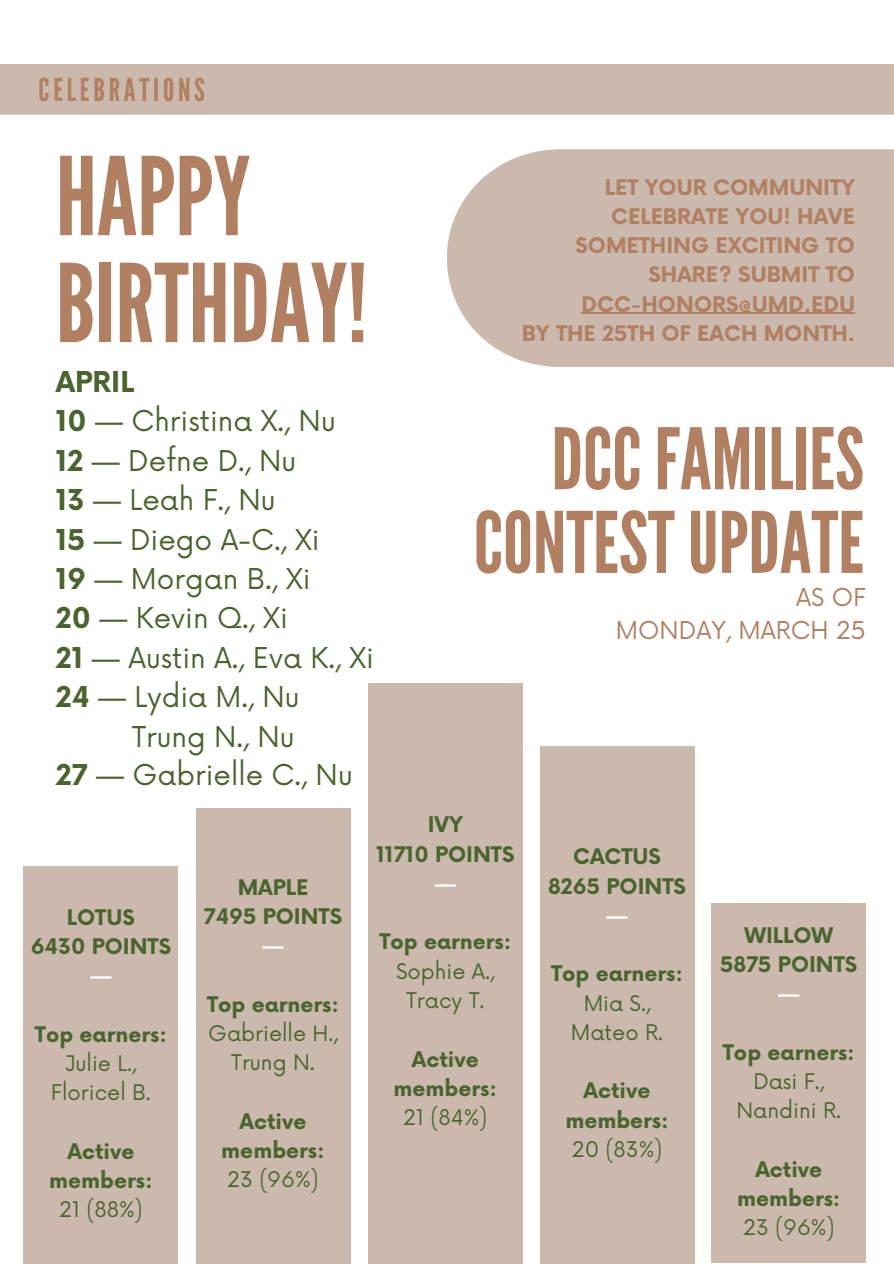
<style>
.page{position:relative;width:894px;height:1264px;background:#fff}
.page>*{position:absolute;margin:0;border:0;box-sizing:border-box;transform-origin:0 0}
.t1{font:108px/106.8px "League Gothic";color:#b17f62}
.t2{font:84.45px/83.6px "League Gothic";color:#b17f62;text-align:right}
.t3{font:31.5px "League Gothic";letter-spacing:.12em;color:#b17f62}
.t4{font:27.9px "Now";color:#4b642f}
.t5{font:700 27.9px "Now";color:#4b642f}
.t6{font:24px/32.7px "Now";color:#b17f62;text-align:right}
.t7{font:700 21px/29.2px "Now";color:#4b642f;text-align:center}
.t8{font:21px/29.2px "Now";color:#4b642f;text-align:center}
.t9{font:700 21px/29.2px "Now";color:#b17f62;text-align:right}
.t10{font:700 21px "Now";color:#fff}
.s1{font-weight:700}
</style>
<div class="page">
<div style="left:0;top:64px;width:893px;height:51px;background:#cbb9ae"></div>
<div style="left:447px;top:149px;width:446px;height:218px;background:#cbb9ae"></div>
<div style="left:24px;top:866px;width:154px;height:397px;background:#cbb9ae"></div>
<div style="left:196px;top:807px;width:154px;height:456px;background:#cbb9ae"></div>
<div style="left:368px;top:682px;width:154px;height:581px;background:#cbb9ae"></div>
<div style="left:540px;top:746px;width:154px;height:517px;background:#cbb9ae"></div>
<div style="left:711px;top:903px;width:154px;height:360px;background:#cbb9ae"></div>
<hr style="left:581px;top:313px;width:273px;height:1px;background:#b17f62">
<h3 class="t3" style="left:39px;top:71px;width:168px">CELEBRATIONS</h3>
<h1 class="t1" style="left:56px;top:145px;width:313px">HAPPY<br>BIRTHDAY!</h1>
<h3 class="t5" style="left:56px;top:367px;width:80px">APRIL</h3>
<h3 class="t4" style="left:56px;top:405px;width:281px"><span class="s1">10</span> — Christina X., Nu</h3>
<h3 class="t4" style="left:56px;top:445px;width:242px"><span class="s1">12</span> — Defne D., Nu</h3>
<h3 class="t4" style="left:56px;top:484px;width:221px"><span class="s1">13</span> — Leah F., Nu</h3>
<h3 class="t4" style="left:56px;top:524px;width:265px"><span class="s1">15</span> — Diego A-C., Xi</h3>
<h3 class="t4" style="left:56px;top:563px;width:256px"><span class="s1">19</span> — Morgan B., Xi</h3>
<h3 class="t4" style="left:56px;top:602px;width:233px"><span class="s1">20</span> — Kevin Q., Xi</h3>
<h3 class="t4" style="left:56px;top:642px;width:319px"><span class="s1">21</span> — Austin A., Eva K., Xi</h3>
<h3 class="t4" style="left:56px;top:681px;width:245px"><span class="s1">24</span> — Lydia M., Nu</h3>
<h3 class="t4" style="left:132px;top:720px;width:164px">Trung N., Nu</h3>
<h3 class="t4" style="left:56px;top:759px;width:298px"><span class="s1">27</span> — Gabrielle C., Nu</h3>
<p class="t9" style="left:521px;top:173px;width:335px">LET YOUR COMMUNITY<br>CELEBRATE YOU! HAVE<br>SOMETHING EXCITING TO<br>SHARE? SUBMIT TO<br>DCC-HONORS@UMD.EDU<br>BY THE 25TH OF EACH MONTH.</p>
<h2 class="t2" style="left:473px;top:419px;width:392px">DCCFAMILIES<br>CONTESTUPDATE</h2>
<p class="t6" style="left:615px;top:582px;width:251px">AS OF<br>MONDAY, MARCH 25</p>
<p class="t7" style="left:31px;top:903px;width:142px">LOTUS<br>6430 POINTS</p>
<p class="t10" style="left:90px;top:964px;width:22px">—</p>
<p class="t7" style="left:35px;top:1020px;width:133px">Top earners:</p>
<p class="t8" style="left:51px;top:1049px;width:101px">Julie L.,<br>Floricel B.</p>
<p class="t7" style="left:49px;top:1137px;width:105px">Active members:</p>
<p class="t8" style="left:59px;top:1195px;width:85px">21 (88%)</p>
<p class="t7" style="left:204px;top:873px;width:140px">MAPLE<br>7495 POINTS</p>
<p class="t10" style="left:262px;top:934px;width:22px">—</p>
<p class="t7" style="left:207px;top:990px;width:133px">Top earners:</p>
<p class="t8" style="left:208px;top:1019px;width:131px">Gabrielle H.,<br>Trung N.</p>
<p class="t7" style="left:221px;top:1107px;width:105px">Active members:</p>
<p class="t8" style="left:227px;top:1165px;width:93px">23 (96%)</p>
<p class="t7" style="left:376px;top:811px;width:140px">IVY<br>11710 POINTS</p>
<p class="t10" style="left:434px;top:872px;width:22px">—</p>
<p class="t7" style="left:379px;top:928px;width:133px">Top earners:</p>
<p class="t8" style="left:396px;top:957px;width:100px">Sophie A.,<br>Tracy T.</p>
<p class="t7" style="left:393px;top:1045px;width:105px">Active members:</p>
<p class="t8" style="left:403px;top:1103px;width:86px">21 (84%)</p>
<p class="t7" style="left:548px;top:843px;width:139px">CACTUS<br>8265 POINTS</p>
<p class="t10" style="left:606px;top:903px;width:22px">—</p>
<p class="t7" style="left:551px;top:960px;width:133px">Top earners:</p>
<p class="t8" style="left:570px;top:989px;width:94px">Mia S.,<br>Mateo R.</p>
<p class="t7" style="left:565px;top:1077px;width:105px">Active members:</p>
<p class="t8" style="left:571px;top:1135px;width:92px">20 (83%)</p>
<p class="t7" style="left:720px;top:921px;width:139px">WILLOW<br>5875 POINTS</p>
<p class="t10" style="left:778px;top:982px;width:22px">—</p>
<p class="t7" style="left:722px;top:1038px;width:133px">Top earners:</p>
<p class="t8" style="left:736px;top:1067px;width:106px">Dasi F.,<br>Nandini R.</p>
<p class="t7" style="left:737px;top:1155px;width:105px">Active members:</p>
<p class="t8" style="left:742px;top:1214px;width:93px">23 (96%)</p>
</div>
